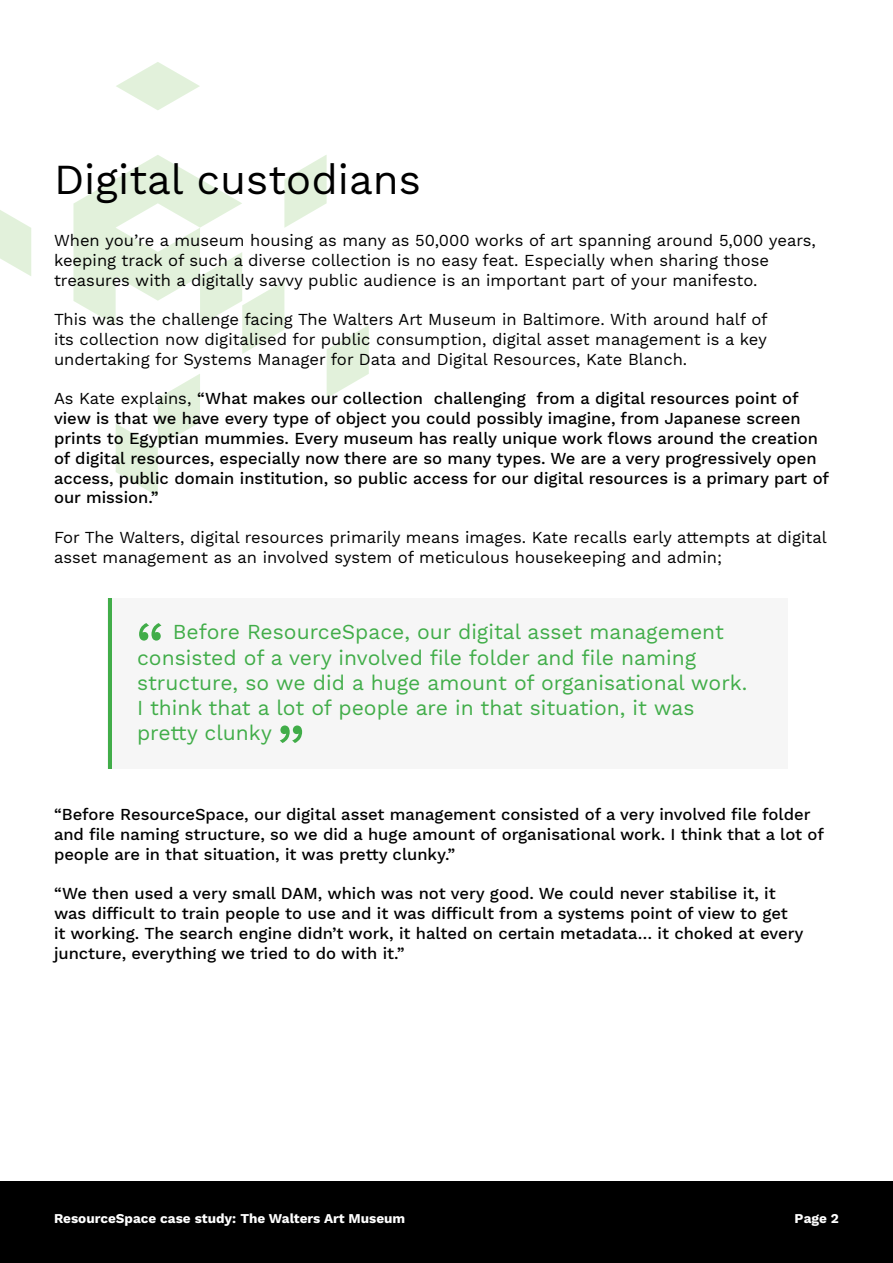
<style>
.page{position:relative;width:893px;height:1263px;background:#fff}
.page>*{position:absolute;margin:0;border:0;box-sizing:border-box;transform-origin:0 0}
.t1{font:66px "Work Sans";color:#41ad49}
.t2{font:42px "Work Sans";color:#000}
.t3{font:21px/25.2px "Work Sans";color:#41ad49}
.t4{font:500 16.5px/19.8px "Work Sans";color:#000}
.t5{font:16.5px/19.8px "Work Sans";color:#000}
.t6{font:700 13.5px "Work Sans";color:#fff}
.s1{font-weight:400}
</style>
<div class="page">
<svg style="left:0;top:210px;width:31px;height:66px"></svg>
<svg style="left:73px;top:155px;width:296px;height:341px"></svg>
<svg style="left:116px;top:62px;width:84px;height:48px"></svg>
<div style="left:0;top:1181px;width:893px;height:82px;background:#000"></div>
<div style="left:108px;top:598px;width:680px;height:170px;background:#f6f6f6"></div>
<hr style="left:108px;top:598px;width:3px;height:170px;background:#41ad49">
<h2 class="t2" style="left:54px;top:155px;width:369px">Digital custodians</h2>
<p class="t5" style="left:54px;top:231px;width:763px">When you’re a museum housing as many as 50,000 works of art spanning around 5,000 years, keeping track of such a diverse collection is no easy feat. Especially when sharing those treasures with a digitally savvy public audience is an important part of your manifesto.</p>
<p class="t5" style="left:54px;top:310px;width:715px;text-align:justify">This was the challenge facing The Walters Art Museum in Baltimore. With around half of its collection now digitalised for public consumption, digital asset management is a key undertaking for Systems Manager for Data and Digital Resources, Kate Blanch.</p>
<p class="t4" style="left:54px;top:390px;width:777px"><span class="s1">As Kate explains,</span> “What makes our collection challenging from a digital resources point of view is that we have every type of object you could possibly imagine, from Japanese screen prints to Egyptian mummies. Every museum has really unique work flows around the creation of digital resources, especially now there are so many types. We are a very progressively open access, public domain institution, so public access for our digital resources is a primary part of our mission.”</p>
<p class="t5" style="left:54px;top:528px;width:774px">For The Walters, digital resources primarily means images. Kate recalls early attempts at digital asset management as an involved system of meticulous housekeeping and admin;</p>
<h1 class="t1" style="left:136px;top:608px;width:31px">“</h1>
<p class="t3" style="left:137px;top:620px;width:612px;text-indent:36px">Before ResourceSpace, our digital asset management consisted of a very involved file folder and file naming structure, so we did a huge amount of organisational work.<br>I think that a lot of people are in that situation, it was pretty clunky</p>
<h1 class="t1" style="left:306px;top:758px;width:31px;rotate:-180deg">“</h1>
<p class="t4" style="left:54px;top:805px;width:772px">“Before ResourceSpace, our digital asset management consisted of a very involved file folder and file naming structure, so we did a huge amount of organisational work. I think that a lot of people are in that situation, it was pretty clunky.”</p>
<p class="t4" style="left:54px;top:885px;width:751px">“We then used a very small DAM, which was not very good. We could never stabilise it, it was difficult to train people to use and it was difficult from a systems point of view to get it working. The search engine didn’t work, it halted on certain metadata… it choked at every juncture, everything we tried to do with it.”</p>
<p class="t6" style="left:54px;top:1210px;width:353px">ResourceSpace case study: The Walters Art Museum</p>
<p class="t6" style="left:795px;top:1210px;width:46px">Page 2</p>
</div>
